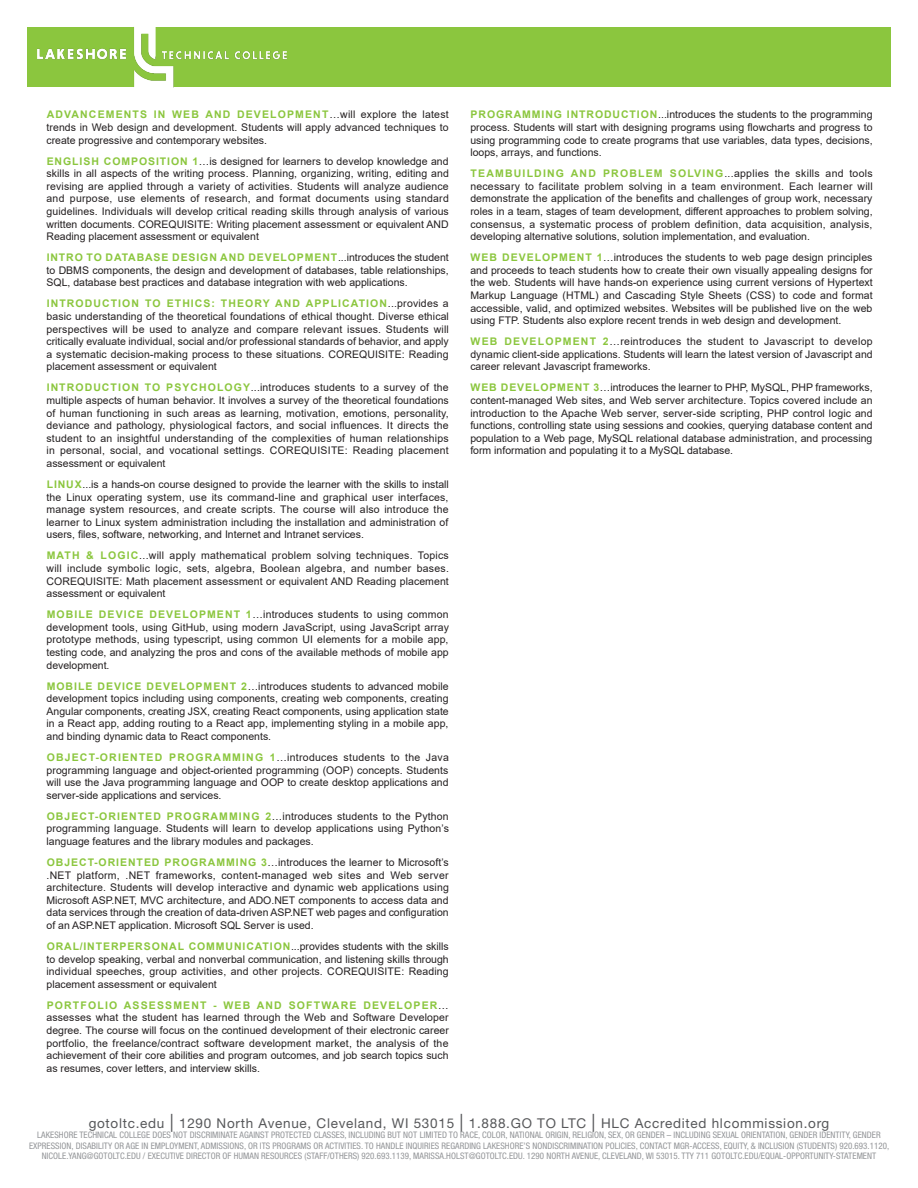
<style>
.page{position:relative;width:918px;height:1188px;background:#fff}
.page>*{position:absolute;margin:0;border:0;box-sizing:border-box;transform-origin:0 0}
.t1{font:13.5px "Helvetica Neue";letter-spacing:.055em;color:#57585a}
.t2{font:10.5px/12.6px "Arial";color:#231f20;text-align:justify}
.t3{font:condensed 9px/10.5px "Helvetica Neue";letter-spacing:.005em;color:#939598;text-align:center}
.s1{font-weight:700;color:#8bc63e}
.s2{font-size:18px}
</style>
<div class="page">
<div style="left:27px;top:27px;width:864px;height:60px;background:#8bc63e"></div>
<img style="left:38px;top:27px;width:248px;height:60px">
<p class="t2" style="left:46px;top:108px;width:404px"><span class="s1">ADVANCEMENTS IN WEB AND DEVELOPMENT</span>…will explore the latest trends in Web design and development. Students will apply advanced techniques to create progressive and contemporary websites.</p>
<p class="t2" style="left:46px;top:154px;width:404px"><span class="s1">ENGLISH COMPOSITION 1</span>…is designed for learners to develop knowledge and skills in all aspects of the writing process. Planning, organizing, writing, editing and revising are applied through a variety of activities. Students will analyze audience and purpose, use elements of research, and format documents using standard guidelines. Individuals will develop critical reading skills through analysis of various written documents. COREQUISITE: Writing placement assessment or equivalent AND Reading placement assessment or equivalent</p>
<p class="t2" style="left:46px;top:251px;width:404px"><span class="s1">INTRO TO DATABASE DESIGN AND DEVELOPMENT</span>...introduces the student to DBMS components, the design and development of databases, table relationships, SQL, database best practices and database integration with web applications.</p>
<p class="t2" style="left:46px;top:297px;width:404px"><span class="s1">INTRODUCTION TO ETHICS: THEORY AND APPLICATION</span>...provides a basic understanding of the theoretical foundations of ethical thought. Diverse ethical perspectives will be used to analyze and compare relevant issues. Students will critically evaluate individual, social and/or professional standards of behavior, and apply a systematic decision-making process to these situations. COREQUISITE: Reading placement assessment or equivalent</p>
<p class="t2" style="left:46px;top:381px;width:404px"><span class="s1">INTRODUCTION TO PSYCHOLOGY</span>...introduces students to a survey of the multiple aspects of human behavior. It involves a survey of the theoretical foundations of human functioning in such areas as learning, motivation, emotions, personality, deviance and pathology, physiological factors, and social influences. It directs the student to an insightful understanding of the complexities of human relationships in personal, social, and vocational settings. COREQUISITE: Reading placement assessment or equivalent</p>
<p class="t2" style="left:46px;top:478px;width:404px"><span class="s1">LINUX</span>...is a hands-on course designed to provide the learner with the skills to install the Linux operating system, use its command-line and graphical user interfaces, manage system resources, and create scripts. The course will also introduce the learner to Linux system administration including the installation and administration of users, files, software, networking, and Internet and Intranet services.</p>
<p class="t2" style="left:46px;top:549px;width:404px"><span class="s1">MATH &amp; LOGIC</span>...will apply mathematical problem solving techniques. Topics will include symbolic logic, sets, algebra, Boolean algebra, and number bases.<br>COREQUISITE: Math placement assessment or equivalent AND Reading placement assessment or equivalent</p>
<p class="t2" style="left:46px;top:608px;width:404px"><span class="s1">MOBILE DEVICE DEVELOPMENT 1</span>…introduces students to using common development tools, using GitHub, using modern JavaScript, using JavaScript array prototype methods, using typescript, using common UI elements for a mobile app, testing code, and analyzing the pros and cons of the available methods of mobile app development.</p>
<p class="t2" style="left:46px;top:679px;width:404px"><span class="s1">MOBILE DEVICE DEVELOPMENT 2</span>…introduces students to advanced mobile development topics including using components, creating web components, creating Angular components, creating JSX, creating React components, using application state in a React app, adding routing to a React app, implementing styling in a mobile app, and binding dynamic data to React components.</p>
<p class="t2" style="left:46px;top:751px;width:404px"><span class="s1">OBJECT-ORIENTED PROGRAMMING 1</span>…introduces students to the Java programming language and object-oriented programming (OOP) concepts. Students will use the Java programming language and OOP to create desktop applications and server-side applications and services.</p>
<p class="t2" style="left:46px;top:810px;width:404px"><span class="s1">OBJECT-ORIENTED PROGRAMMING 2</span>…introduces students to the Python programming language. Students will learn to develop applications using Python’s language features and the library modules and packages.</p>
<p class="t2" style="left:46px;top:856px;width:404px"><span class="s1">OBJECT-ORIENTED PROGRAMMING 3</span>…introduces the learner to Microsoft’s .NET platform, .NET frameworks, content-managed web sites and Web server architecture. Students will develop interactive and dynamic web applications using Microsoft ASP.NET, MVC architecture, and ADO.NET components to access data and data services through the creation of data-driven ASP.NET web pages and configuration of an ASP.NET application. Microsoft SQL Server is used.</p>
<p class="t2" style="left:46px;top:940px;width:404px"><span class="s1">ORAL/INTERPERSONAL COMMUNICATION</span>...provides students with the skills to develop speaking, verbal and nonverbal communication, and listening skills through individual speeches, group activities, and other projects. COREQUISITE: Reading placement assessment or equivalent</p>
<p class="t2" style="left:46px;top:999px;width:404px"><span class="s1">PORTFOLIO ASSESSMENT - WEB AND SOFTWARE DEVELOPER</span>… assesses what the student has learned through the Web and Software Developer degree. The course will focus on the continued development of their electronic career portfolio, the freelance/contract software development market, the analysis of the achievement of their core abilities and program outcomes, and job search topics such as resumes, cover letters, and interview skills.</p>
<p class="t2" style="left:470px;top:108px;width:404px"><span class="s1">PROGRAMMING INTRODUCTION</span>...introduces the students to the programming process. Students will start with designing programs using flowcharts and progress to using programming code to create programs that use variables, data types, decisions, loops, arrays, and functions.</p>
<p class="t2" style="left:470px;top:167px;width:404px"><span class="s1">TEAMBUILDING AND PROBLEM SOLVING</span>...applies the skills and tools necessary to facilitate problem solving in a team environment. Each learner will demonstrate the application of the benefits and challenges of group work, necessary roles in a team, stages of team development, different approaches to problem solving, consensus, a systematic process of problem definition, data acquisition, analysis, developing alternative solutions, solution implementation, and evaluation.</p>
<p class="t2" style="left:470px;top:251px;width:404px"><span class="s1">WEB DEVELOPMENT 1</span>…introduces the students to web page design principles and proceeds to teach students how to create their own visually appealing designs for the web. Students will have hands-on experience using current versions of Hypertext Markup Language (HTML) and Cascading Style Sheets (CSS) to code and format accessible, valid, and optimized websites. Websites will be published live on the web using FTP. Students also explore recent trends in web design and development.</p>
<p class="t2" style="left:470px;top:335px;width:404px"><span class="s1">WEB DEVELOPMENT 2</span>…reintroduces the student to Javascript to develop dynamic client-side applications. Students will learn the latest version of Javascript and career relevant Javascript frameworks.</p>
<p class="t2" style="left:470px;top:381px;width:404px"><span class="s1">WEB DEVELOPMENT 3</span>…introduces the learner to PHP, MySQL, PHP frameworks, content-managed Web sites, and Web server architecture. Topics covered include an introduction to the Apache Web server, server-side scripting, PHP control logic and functions, controlling state using sessions and cookies, querying database content and population to a Web page, MySQL relational database administration, and processing form information and populating it to a MySQL database.</p>
<p class="t1" style="left:89px;top:1115px;width:742px">gotoltc.edu <span class="s2">|</span> 1290 North Avenue, Cleveland, WI 53015 <span class="s2">|</span> 1.888.GO TO LTC <span class="s2">|</span> HLC Accredited hlcommission.org</p>
<p class="t3" style="left:29px;top:1130px;width:862px">LAKESHORE TECHNICAL COLLEGE DOES NOT DISCRIMINATE AGAINST PROTECTED CLASSES, INCLUDING BUT NOT LIMITED TO RACE, COLOR, NATIONAL ORIGIN, RELIGION, SEX, OR GENDER – INCLUDING SEXUAL ORIENTATION, GENDER IDENTITY, GENDER<br>EXPRESSION, DISABILITY OR AGE IN EMPLOYMENT, ADMISSIONS, OR ITS PROGRAMS OR ACTIVITIES. TO HANDLE INQUIRIES REGARDING LAKESHORE’S NONDISCRIMINATION POLICIES, CONTACT MGR-ACCESS, EQUITY, &amp; INCLUSION (STUDENTS) 920.693.1120,<br>NICOLE.YANG@GOTOLTC.EDU / EXECUTIVE DIRECTOR OF HUMAN RESOURCES (STAFF/OTHERS) 920.693.1139, MARISSA.HOLST@GOTOLTC.EDU. 1290 NORTH AVENUE, CLEVELAND, WI 53015. TTY 711 GOTOLTC.EDU/EQUAL-OPPORTUNITY-STATEMENT</p>
</div>
